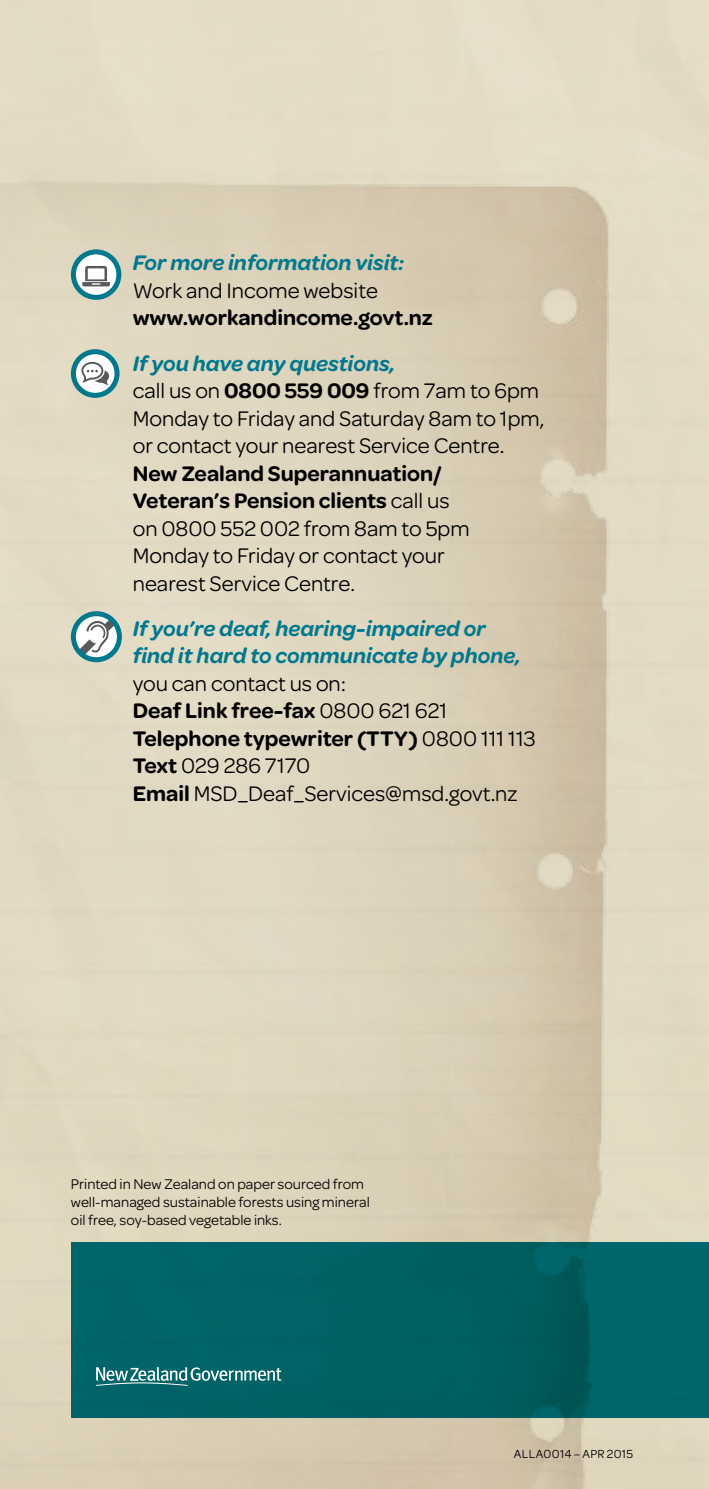
<style>
.page{position:relative;width:709px;height:1489px;background:#fff}
.page>*{position:absolute;margin:0;border:0;box-sizing:border-box;transform-origin:0 0}
.t1{font:22.5px/27.5px "Omnes";color:#000}
.t2{font:italic 600 22.5px/27.5px "Omnes";color:#00798e}
.t3{font:600 22.5px "Omnes";color:#000}
.t4{font:15px/18px "Omnes";color:#000}
.t5{font:12.5px "Omnes";letter-spacing:.025em;color:#000}
.s1{font-weight:600;font-style:italic;color:#00798e}
.s2{font-weight:600}
</style>
<div class="page">
<div style="left:0;top:0;width:709px;height:1488px;background:#e4dcc5"></div>
<img style="left:0;top:181px;width:638px;height:1307px">
<svg style="left:73px;top:352px;width:44px;height:43px"></svg>
<div style="left:71px;top:349px;width:48px;height:49px;border:5px solid #00798e;border-radius:50%"></div>
<svg style="left:81px;top:362px;width:28px;height:23px"></svg>
<svg style="left:73px;top:613px;width:46px;height:46px;background:#bbcacb"></svg>
<div style="left:71px;top:611px;width:51px;height:51px;border:5px solid #00798e;border-radius:50%"></div>
<svg style="left:73px;top:252px;width:46px;height:45px"></svg>
<div style="left:71px;top:249px;width:50px;height:51px;border:5px solid #00798e;border-radius:50%"></div>
<svg style="left:82px;top:266px;width:28px;height:20px"></svg>
<div style="left:71px;top:1242px;width:638px;height:175px;background:#006366"></div>
<svg style="left:96px;top:1367px;width:185px;height:18px"></svg>
<p class="t2" style="left:133px;top:248px;width:273px">For more information visit:</p>
<p class="t1" style="left:133px;top:275px;width:247px">Work and Income website</p>
<p class="t3" style="left:133px;top:302px;width:302px">www.workandincome.govt.nz</p>
<p class="t1" style="left:133px;top:348px;width:413px"><span class="s1">If you have any questions,<br></span>call us on <span class="s2">0800 559 009</span> from 7am to 6pm Monday to Friday and Saturday 8am to 1pm, or contact your nearest Service Centre.</p>
<p class="t1" style="left:133px;top:458px;width:338px"><span class="s2">New Zealand Superannuation/<br>Veteran’s Pension clients</span> call us on 0800 552 002 from 8am to 5pm<br>Monday to Friday or contact your nearest Service Centre.</p>
<p class="t2" style="left:133px;top:613px;width:390px">If you’re deaf, hearing-impaired or find it hard to communicate by phone,</p>
<p class="t1" style="left:133px;top:668px;width:404px">you can contact us on:<br><span class="s2">Deaf Link free-fax</span> 0800 621 621<br><span class="s2">Telephone typewriter (TTY)</span> 0800 111 113<br><span class="s2">Text</span> 029 286 7170<br><span class="s2">Email</span> MSD_Deaf_Services@msd.govt.nz</p>
<p class="t4" style="left:71px;top:1174px;width:300px">Printed in New Zealand on paper sourced from well-managed sustainable forests using mineral oil free, soy-based vegetable inks.</p>
<p class="t5" style="left:514px;top:1444px;width:121px">ALLA0014 – APR 2015</p>
</div>
